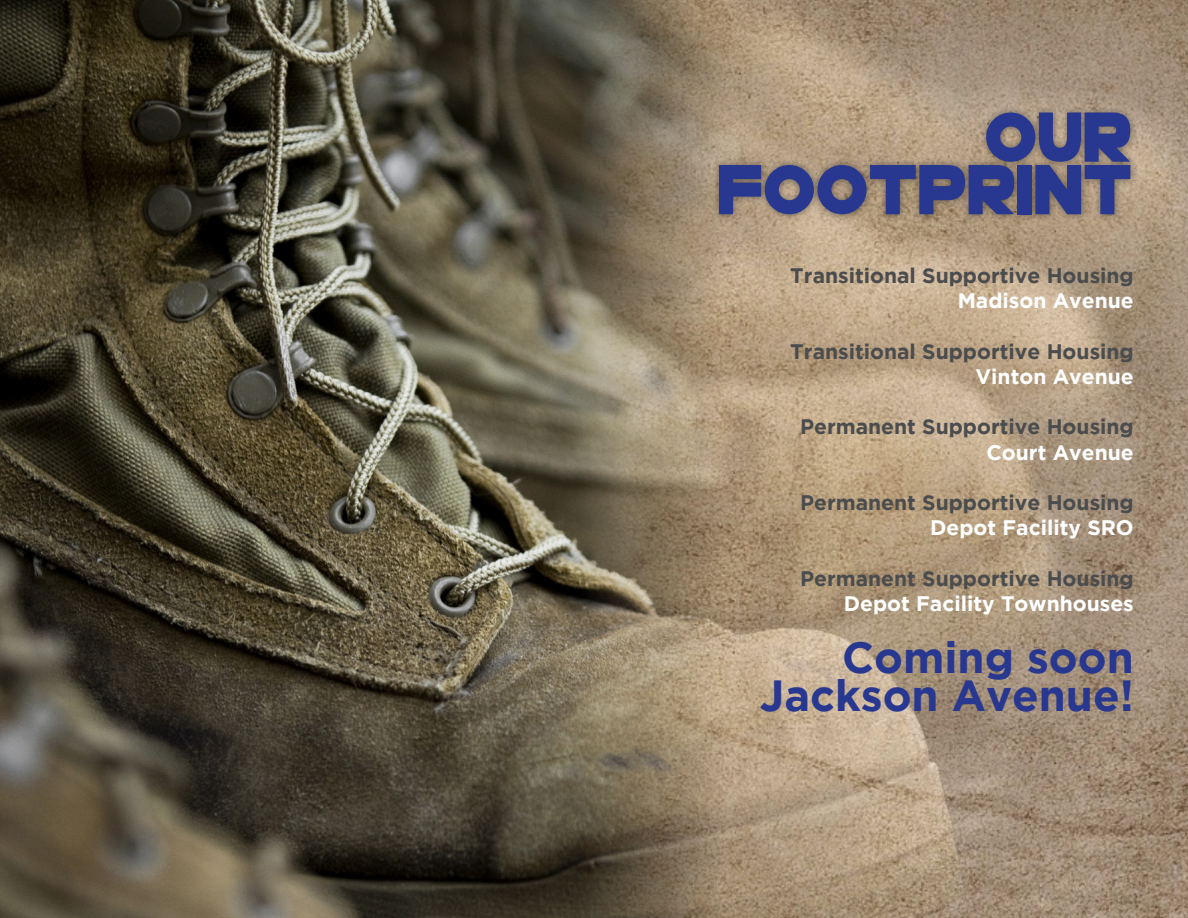
<style>
.page{position:relative;width:1188px;height:918px;background:#fff}
.page>*{position:absolute;margin:0;border:0;box-sizing:border-box;transform-origin:0 0}
.t1{font:72px "Go Go Poster Punch";color:#283890}
.t2{font:700 43.5px "Gotham";color:#283890}
.t3{font:700 21px "Gotham";color:#4b4c4d}
.t4{font:700 21px "Gotham";color:#fff}
</style>
<div class="page">
<img style="left:0;top:0;width:570px;height:918px">
<img style="left:570px;top:0;width:618px;height:918px">
<div style="left:711px;top:105px;width:427px;height:117px;background:#231f20;opacity:.55"></div>
<p class="t1" style="left:986px;top:88px;width:149px">OUR</p>
<p class="t1" style="left:719px;top:140px;width:416px">FOOTPRINT</p>
<p class="t3" style="left:790px;top:264px;width:345px">Transitional Supportive Housing</p>
<p class="t4" style="left:958px;top:289px;width:178px">Madison Avenue</p>
<p class="t3" style="left:790px;top:339px;width:345px">Transitional Supportive Housing</p>
<p class="t4" style="left:976px;top:364px;width:160px">Vinton Avenue</p>
<p class="t3" style="left:800px;top:415px;width:335px">Permanent Supportive Housing</p>
<p class="t4" style="left:986px;top:440px;width:149px">Court Avenue</p>
<p class="t3" style="left:800px;top:490px;width:335px">Permanent Supportive Housing</p>
<p class="t4" style="left:930px;top:516px;width:205px">Depot Facility SRO</p>
<p class="t3" style="left:800px;top:566px;width:335px">Permanent Supportive Housing</p>
<p class="t4" style="left:844px;top:591px;width:292px">Depot Facility Townhouses</p>
<p class="t2" style="left:842px;top:633px;width:293px">Coming soon</p>
<p class="t2" style="left:760px;top:670px;width:375px">Jackson Avenue!</p>
</div>
